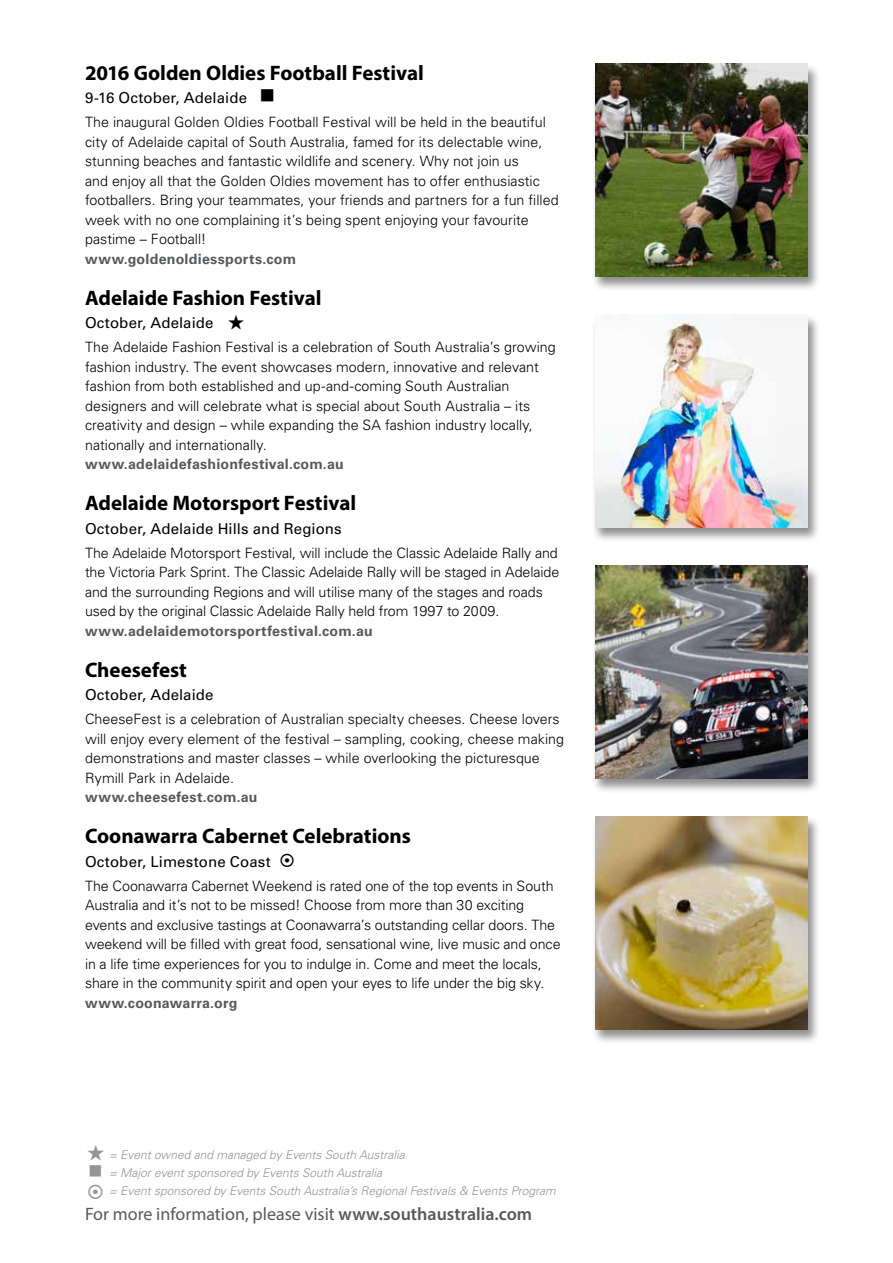
<style>
.page{position:relative;width:893px;height:1263px;background:#fff}
.page>*{position:absolute;margin:0;border:0;box-sizing:border-box;transform-origin:0 0}
.t1{font:700 21px "Myriad Pro";color:#000}
.t2{font:18px "Myriad Pro";color:#58595b}
.t3{font:15px "Univers";letter-spacing:.005em;color:#000}
.t4{font:300 14.25px/19.5px "Univers";color:#000}
.t5{font:700 14.25px "Univers";letter-spacing:.015em;color:#58595b}
.t6{font:italic 300 12px/18px "Univers";color:#939598}
.s1{font-weight:600}
</style>
<div class="page">
<div style="left:591px;top:63px;width:229px;height:229px;background:#000;opacity:.45"></div>
<img style="left:595px;top:64px;width:213px;height:212px">
<div style="left:591px;top:314px;width:229px;height:229px;background:#000;opacity:.45"></div>
<img style="left:595px;top:315px;width:213px;height:212px">
<div style="left:591px;top:815px;width:229px;height:229px;background:#000;opacity:.45"></div>
<img style="left:595px;top:816px;width:213px;height:213px">
<div style="left:591px;top:565px;width:229px;height:229px;background:#000;opacity:.45"></div>
<img style="left:595px;top:566px;width:213px;height:212px">
<h1 class="t1" style="left:85px;top:59px;width:340px">2016 Golden Oldies Football Festival</h1>
<p class="t3" style="left:85px;top:89px;width:192px">9-16 October, Adelaide ■</p>
<p class="t4" style="left:85px;top:112px;width:475px">The inaugural Golden Oldies Football Festival will be held in the beautiful city of Adelaide capital of South Australia, famed for its delectable wine, stunning beaches and fantastic wildlife and scenery. Why not join us<br>and enjoy all that the Golden Oldies movement has to offer enthusiastic footballers. Bring your teammates, your friends and partners for a fun filled week with no one complaining it’s being spent enjoying your favourite pastime – Football!</p>
<p class="t5" style="left:85px;top:250px;width:213px">www.goldenoldiessports.com</p>
<h1 class="t1" style="left:85px;top:284px;width:238px">Adelaide Fashion Festival</h1>
<p class="t3" style="left:85px;top:314px;width:130px">October, Adelaide</p>
<p class="t4" style="left:85px;top:337px;width:472px">The Adelaide Fashion Festival is a celebration of South Australia’s growing fashion industry. The event showcases modern, innovative and relevant fashion from both established and up-and-coming South Australian designers and will celebrate what is special about South Australia – its creativity and design – while expanding the SA fashion industry locally, nationally and internationally.</p>
<p class="t5" style="left:85px;top:456px;width:260px">www.adelaidefashionfestival.com.au</p>
<h1 class="t1" style="left:85px;top:489px;width:273px">Adelaide Motorsport Festival</h1>
<p class="t3" style="left:85px;top:520px;width:258px">October, Adelaide Hills and Regions</p>
<p class="t4" style="left:85px;top:543px;width:476px">The Adelaide Motorsport Festival, will include the Classic Adelaide Rally and the Victoria Park Sprint. The Classic Adelaide Rally will be staged in Adelaide and the surrounding Regions and will utilise many of the stages and roads used by the original Classic Adelaide Rally held from 1997 to 2009.</p>
<p class="t5" style="left:85px;top:622px;width:289px">www.adelaidemotorsportfestival.com.au</p>
<h1 class="t1" style="left:85px;top:656px;width:103px">Cheesefest</h1>
<p class="t3" style="left:85px;top:686px;width:130px">October, Adelaide</p>
<p class="t4" style="left:85px;top:709px;width:480px">CheeseFest is a celebration of Australian specialty cheeses. Cheese lovers will enjoy every element of the festival – sampling, cooking, cheese making demonstrations and master classes – while overlooking the picturesque Rymill Park in Adelaide.</p>
<p class="t5" style="left:85px;top:789px;width:174px">www.cheesefest.com.au</p>
<h1 class="t1" style="left:85px;top:822px;width:327px">Coonawarra Cabernet Celebrations</h1>
<p class="t3" style="left:85px;top:853px;width:187px">October, Limestone Coast</p>
<p class="t4" style="left:85px;top:876px;width:477px">The Coonawarra Cabernet Weekend is rated one of the top events in South Australia and it’s not to be missed! Choose from more than 30 exciting events and exclusive tastings at Coonawarra’s outstanding cellar doors. The weekend will be filled with great food, sensational wine, live music and once in a life time experiences for you to indulge in. Come and meet the locals, share in the community spirit and open your eyes to life under the big sky.</p>
<p class="t5" style="left:85px;top:994px;width:154px">www.coonawarra.org</p>
<p class="t6" style="left:109px;top:1145px;width:297px">= Event owned and managed by Events South Australia</p>
<p class="t6" style="left:109px;top:1163px;width:448px;text-indent:-21px">■ = Major event sponsored by Events South Australia<br>= Event sponsored by Events South Australia’s Regional Festivals &amp; Events Program</p>
<p class="t2" style="left:85px;top:1203px;width:449px">For more information, please visit <span class="s1">www.southaustralia.com</span></p>
</div>
